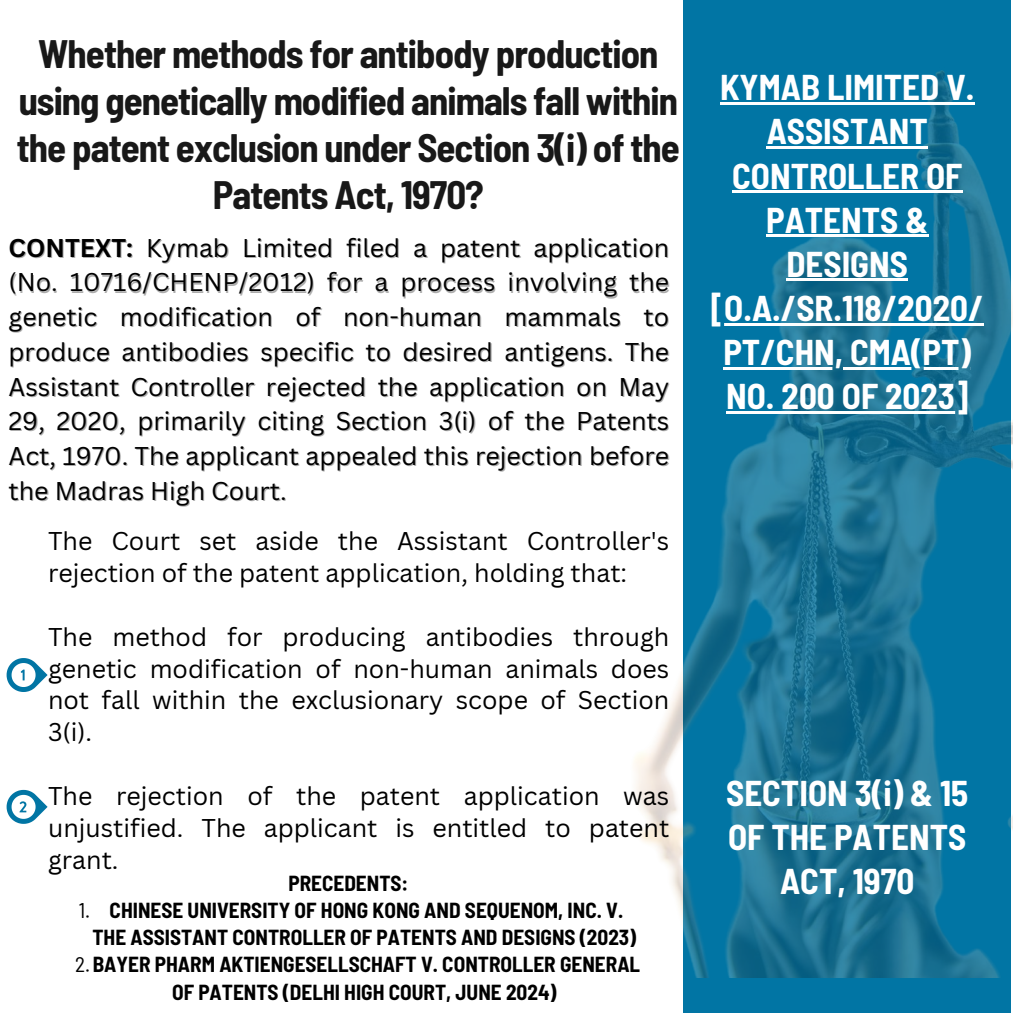
<style>
.page{position:relative;width:1013px;height:1013px;background:#fff}
.page>*{position:absolute;margin:0;border:0;box-sizing:border-box;transform-origin:0 0}
.t1{font:700 semi-condensed 38.75px/46.9px "Barlow";letter-spacing:-.025em;color:#181818;text-align:center}
.t2{font:700 semi-condensed 35px/44px "Barlow";color:#fff;text-align:center}
.t3{font:25px/34.8px "Canva Sans";color:#000;text-align:justify}
.t4{font:700 semi-condensed 21.25px/27.2px "Barlow";color:#000}
.t5{font:semi-condensed 21.25px "Barlow";color:#000}
.s1{font-weight:700}
.s2{font-weight:400}
</style>
<div class="page">
<div style="left:683px;top:0;width:328px;height:1012px;background:#0175a4"></div>
<img style="left:634px;top:70px;width:378px;height:907px">
<hr style="left:720px;top:102px;width:254px;height:3px;background:#fff">
<hr style="left:766px;top:146px;width:161px;height:3px;background:#fff">
<hr style="left:732px;top:190px;width:230px;height:3px;background:#fff">
<hr style="left:766px;top:234px;width:162px;height:3px;background:#fff">
<hr style="left:786px;top:278px;width:122px;height:3px;background:#fff">
<hr style="left:711px;top:322px;width:272px;height:3px;background:#fff">
<hr style="left:723px;top:367px;width:248px;height:2px;background:#fff">
<hr style="left:726px;top:411px;width:242px;height:2px;background:#fff">
<svg style="left:6px;top:658px;width:41px;height:34px"></svg>
<svg style="left:6px;top:789px;width:41px;height:35px"></svg>
<h1 class="t1" style="left:17px;top:30px;width:664px">Whether methods for antibody production using genetically modified animals fall within the patent exclusion under Section 3(i) of the Patents Act, 1970?</h1>
<p class="t3" style="left:9px;top:230px;width:662px"><span class="s1">CONTEXT:</span> Kymab Limited filed a patent application (No. 10716/CHENP/2012) for a process involving the genetic modification of non-human mammals to produce antibodies specific to desired antigens. The Assistant Controller rejected the application on May 29, 2020, primarily citing Section 3(i) of the Patents Act, 1970. The applicant appealed this rejection before the Madras High Court.</p>
<p class="t3" style="left:48px;top:524px;width:623px;line-height:31.9px">The Court set aside the Assistant Controller's rejection of the patent application, holding that:</p>
<p class="t3" style="left:48px;top:620px;width:623px;line-height:31.9px">The method for producing antibodies through genetic modification of non-human animals does not fall within the exclusionary scope of Section 3(i).</p>
<p class="t3" style="left:48px;top:779px;width:622px;line-height:31.9px">The rejection of the patent application was unjustified. The applicant is entitled to patent grant.</p>
<p class="t4" style="left:288px;top:868px;width:121px">PRECEDENTS:</p>
<p class="t4" style="left:110px;top:895px;width:515px">CHINESE UNIVERSITY OF HONG KONG AND SEQUENOM, INC. V.</p>
<p class="t4" style="left:92px;top:923px;width:545px">THE ASSISTANT CONTROLLER OF PATENTS AND DESIGNS (2023)</p>
<p class="t5" style="left:79px;top:896px;width:13px">1.</p>
<p class="t4" style="left:172px;top:950px;width:469px;text-indent:-97px"><span class="s2">2.</span>BAYER PHARM AKTIENGESELLSCHAFT V. CONTROLLER GENERAL<br>OF PATENTS (DELHI HIGH COURT, JUNE 2024)</p>
<h2 class="t2" style="left:711px;top:64px;width:274px">KYMAB LIMITED V.<br>ASSISTANT<br>CONTROLLER OF<br>PATENTS &amp;<br>DESIGNS [O.A./SR.118/2020/<br>PT/CHN, CMA(PT)<br>NO. 200 OF 2023]</h2>
<h2 class="t2" style="left:719px;top:297px;width:258px">S RAJASEEKARAN<br>V. UNION OF INDIA<br>AND OTHERS</h2>
<h2 class="t2" style="left:726px;top:769px;width:244px">SECTION 3(i) &amp; 15<br>OF THE PATENTS<br>ACT, 1970</h2>
</div>
